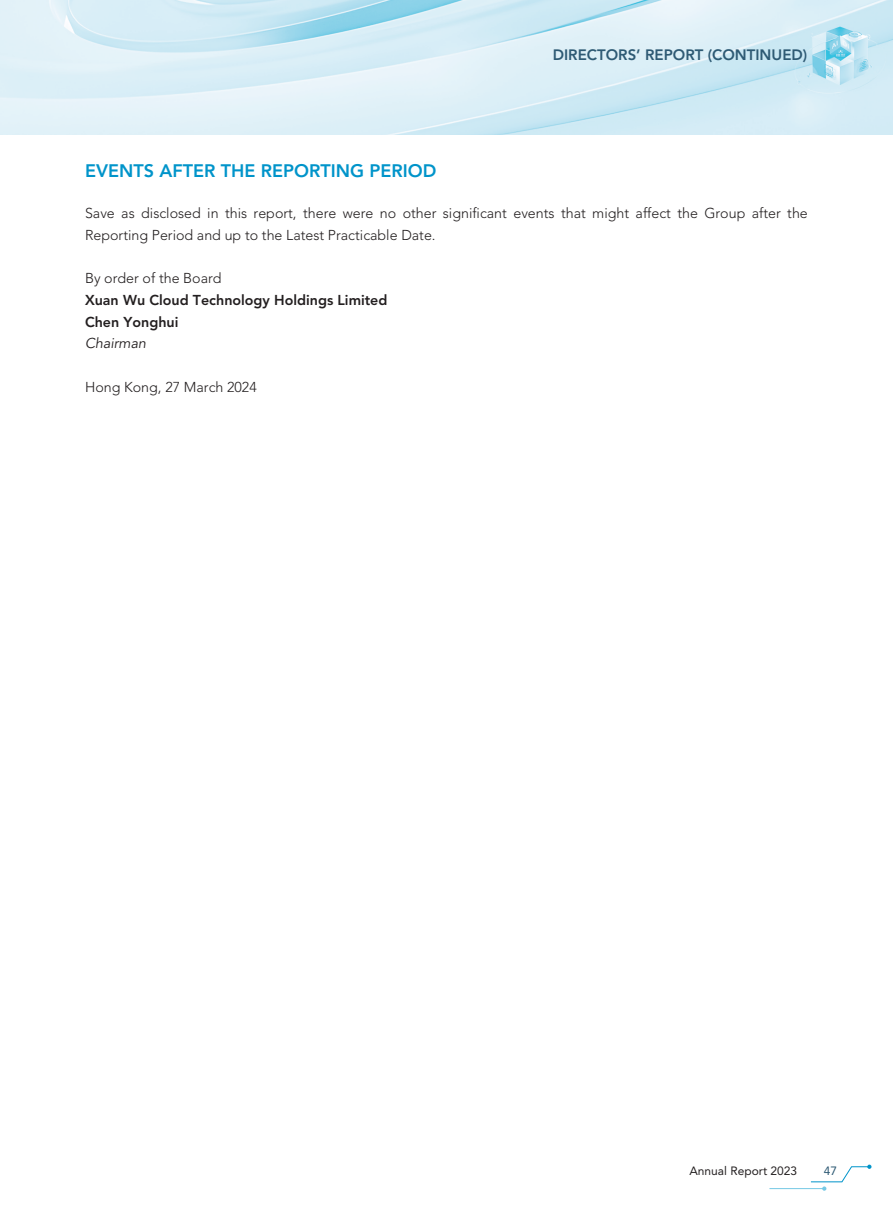
<style>
.page{position:relative;width:893px;height:1212px;background:#fff}
.page>*{position:absolute;margin:0;border:0;box-sizing:border-box;transform-origin:0 0}
.t1{font:800 18px "Avenir LT Std";color:#0094ca}
.t2{font:800 15px "Avenir LT Std";color:#2e5a74}
.t3{font:300 14.25px/21.8px "Avenir LT Std";color:#231f20}
.t4{font:800 14.25px/21.8px "Avenir LT Std";color:#231f20}
.t5{font:italic 14.25px "Avenir LT Std";color:#231f20}
.t6{font:12px "Avenir LT Std";color:#231f20}
.t7{font:12px "Avenir LT Std";color:#2e5a74}
</style>
<div class="page">
<img style="left:0;top:0;width:893px;height:135px">
<svg style="left:810px;top:1164px;width:61px;height:27px"></svg>
<hr style="left:769px;top:1188px;width:55px;height:1px;background:#76c9e5">
<p class="t2" style="left:553px;top:46px;width:256px">DIRECTORS’ REPORT (Conti nued)</p>
<p class="t1" style="left:85px;top:160px;width:353px">EVENTS AFTER THE REPORTING PERIOD</p>
<p class="t3" style="left:85px;top:202px;width:724px">Save as disclosed in this report, there were no other significant events that might affect the Group after the<br>Reporting Period and up to the Latest Practicable Date.</p>
<p class="t3" style="left:85px;top:267px;width:138px">By order of the Board</p>
<p class="t4" style="left:85px;top:289px;width:304px">Xuan Wu Cloud Technology Holdings Limited<br>Chen Yonghui</p>
<p class="t5" style="left:85px;top:335px;width:62px">Chairman</p>
<p class="t3" style="left:85px;top:376px;width:173px">Hong Kong, 27 March 2024</p>
<p class="t6" style="left:689px;top:1164px;width:109px">Annual Report 2023</p>
<p class="t7" style="left:824px;top:1164px;width:15px">47</p>
</div>
